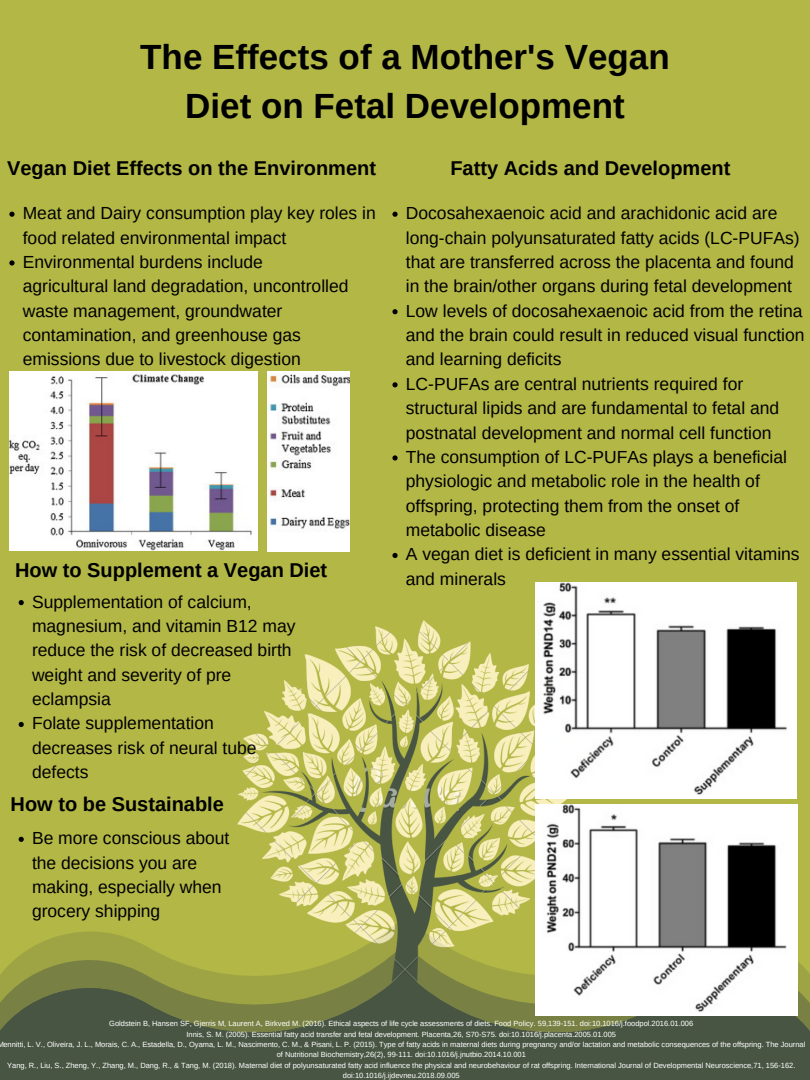
<style>
.page{position:relative;width:810px;height:1080px;background:#b3b746}
.page>*{position:absolute;margin:0;border:0;box-sizing:border-box;transform-origin:0 0}
.t1{font:700 35px/48.8px "Arimo";color:#000;text-align:center}
.t2{font:700 20px "Arimo";color:#000}
.t3{font:17.5px/24.4px "Arimo";color:#000}
.t4{font:7.5px/10.3px "Arimo";color:#fff;text-align:center}
</style>
<div class="page">
<img style="left:237px;top:582px;width:389px;height:334px">
<svg style="left:37px;top:916px;width:761px;height:29px"></svg>
<svg style="left:3px;top:945px;width:805px;height:27px"></svg>
<svg style="left:0;top:972px;width:810px;height:108px;background:#596543"></svg>
<svg style="left:9px;top:212px;width:6px;height:5px"></svg>
<svg style="left:9px;top:260px;width:6px;height:6px"></svg>
<svg style="left:392px;top:212px;width:6px;height:5px"></svg>
<svg style="left:392px;top:309px;width:6px;height:5px"></svg>
<svg style="left:392px;top:382px;width:6px;height:5px"></svg>
<svg style="left:392px;top:455px;width:6px;height:6px"></svg>
<svg style="left:392px;top:553px;width:6px;height:5px"></svg>
<img style="left:535px;top:583px;width:261px;height:215px">
<img style="left:535px;top:804px;width:262px;height:212px">
<svg style="left:19px;top:600px;width:5px;height:5px"></svg>
<svg style="left:19px;top:722px;width:5px;height:5px"></svg>
<svg style="left:19px;top:837px;width:5px;height:5px"></svg>
<img style="left:268px;top:372px;width:82px;height:179px">
<img style="left:9px;top:372px;width:249px;height:179px">
<h1 class="t1" style="left:140px;top:32px;width:531px">The Effects of a Mother's Vegan<br>Diet on Fetal Development</h1>
<p class="t2" style="left:7px;top:157px;width:370px">Vegan Diet Effects on the Environment</p>
<p class="t3" style="left:23px;top:201px;width:355px">Meat and Dairy consumption play key roles in food related environmental impact Environmental burdens include<br>agricultural land degradation, uncontrolled waste management, groundwater contamination, and greenhouse gas emissions due to livestock digestion</p>
<p class="t2" style="left:450px;top:157px;width:281px">Fatty Acids and Development</p>
<p class="t3" style="left:406px;top:201px;width:400px">Docosahexaenoic acid and arachidonic acid are long-chain polyunsaturated fatty acids (LC-PUFAs) that are transferred across the placenta and found in the brain/other organs during fetal development Low levels of docosahexaenoic acid from the retina and the brain could result in reduced visual function and learning deficits<br>LC-PUFAs are central nutrients required for structural lipids and are fundamental to fetal and postnatal development and normal cell function The consumption of LC-PUFAs plays a beneficial physiologic and metabolic role in the health of offspring, protecting them from the onset of metabolic disease<br>A vegan diet is deficient in many essential vitamins and minerals</p>
<p class="t2" style="left:15px;top:559px;width:314px">How to Supplement a Vegan Diet</p>
<p class="t3" style="left:32px;top:589px;width:265px">Supplementation of calcium, magnesium, and vitamin B12 may reduce the risk of decreased birth weight and severity of pre eclampsia<br>Folate supplementation decreases risk of neural tube defects</p>
<p class="t2" style="left:11px;top:793px;width:215px">How to be Sustainable</p>
<p class="t3" style="left:32px;top:826px;width:199px">Be more conscious about the decisions you are making, especially when grocery shipping</p>
<p class="t4" style="left:-3px;top:1019px;width:810px">Goldstein B, Hansen SF, Gjerris M, Laurent A, Birkved M. (2016). Ethical aspects of life cycle assessments of diets. Food Policy. 59,139-151. doi:10.1016/j.foodpol.2016.01.006<br>Innis, S. M. (2005). Essential fatty acid transfer and fetal development. Placenta,26, S70-S75. doi:10.1016/j.placenta.2005.01.005<br>Mennitti, L. V., Oliveira, J. L., Morais, C. A., Estadella, D., Oyama, L. M., Nascimento, C. M., &amp; Pisani, L. P. (2015). Type of fatty acids in maternal diets during pregnancy and/or lactation and metabolic consequences of the offspring. The Journal of Nutritional Biochemistry,26(2), 99-111. doi:10.1016/j.jnutbio.2014.10.001<br>Yang, R., Liu, S., Zheng, Y., Zhang, M., Dang, R., &amp; Tang, M. (2018). Maternal diet of polyunsaturated fatty acid influence the physical and neurobehaviour of rat offspring. International Journal of Developmental Neuroscience,71, 156-162. doi:10.1016/j.ijdevneu.2018.09.005</p>
</div>
